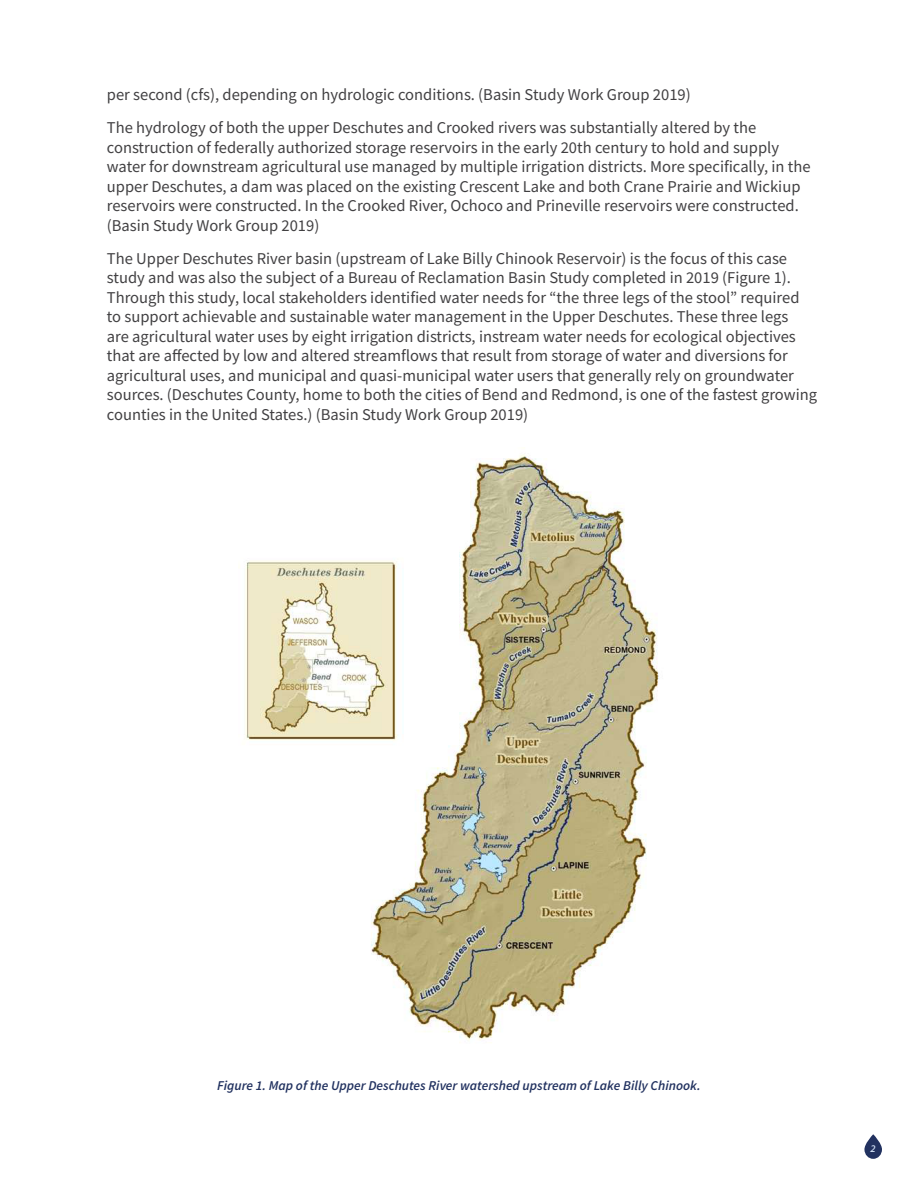
<style>
.page{position:relative;width:918px;height:1188px;background:#fff}
.page>*{position:absolute;margin:0;border:0;box-sizing:border-box;transform-origin:0 0}
.t1{font:16.5px/19.5px "Source Sans Pro";color:#414042}
.t2{font:italic 600 13.5px "Source Sans Pro";color:#223260}
.t3{font:italic 600 10.5px "Source Sans Pro";color:#d1dff3}
</style>
<div class="page">
<svg style="left:864px;top:1134px;width:18px;height:25px"></svg>
<img style="left:245px;top:454px;width:414px;height:589px">
<p class="t1" style="left:107px;top:78px;width:651px;line-height:33px">per second (cfs), depending on hydrologic conditions. (Basin Study Work Group 2019)<br>The hydrology of both the upper Deschutes and Crooked rivers was substantially altered by the</p>
<p class="t1" style="left:107px;top:137px;width:705px">construction of federally authorized storage reservoirs in the early 20th century to hold and supply water for downstream agricultural use managed by multiple irrigation districts. More specifically, in the upper Deschutes, a dam was placed on the existing Crescent Lake and both Crane Prairie and Wickiup reservoirs were constructed. In the Crooked River, Ochoco and Prineville reservoirs were constructed. (Basin Study Work Group 2019)</p>
<p class="t1" style="left:107px;top:248px;width:712px">The Upper Deschutes River basin (upstream of Lake Billy Chinook Reservoir) is the focus of this case study and was also the subject of a Bureau of Reclamation Basin Study completed in 2019 (Figure 1).<br>Through this study, local stakeholders identified water needs for “the three legs of the stool” required to support achievable and sustainable water management in the Upper Deschutes. These three legs<br>are agricultural water uses by eight irrigation districts, instream water needs for ecological objectives that are affected by low and altered streamflows that result from storage of water and diversions for agricultural uses, and municipal and quasi-municipal water users that generally rely on groundwater sources. (Deschutes County, home to both the cities of Bend and Redmond, is one of the fastest growing counties in the United States.) (Basin Study Work Group 2019)</p>
<p class="t2" style="left:217px;top:1077px;width:485px">Figure 1. Map of the Upper Deschutes River watershed upstream of Lake Billy Chinook.</p>
<p class="t3" style="left:871px;top:1141px;width:7px">2</p>
</div>
